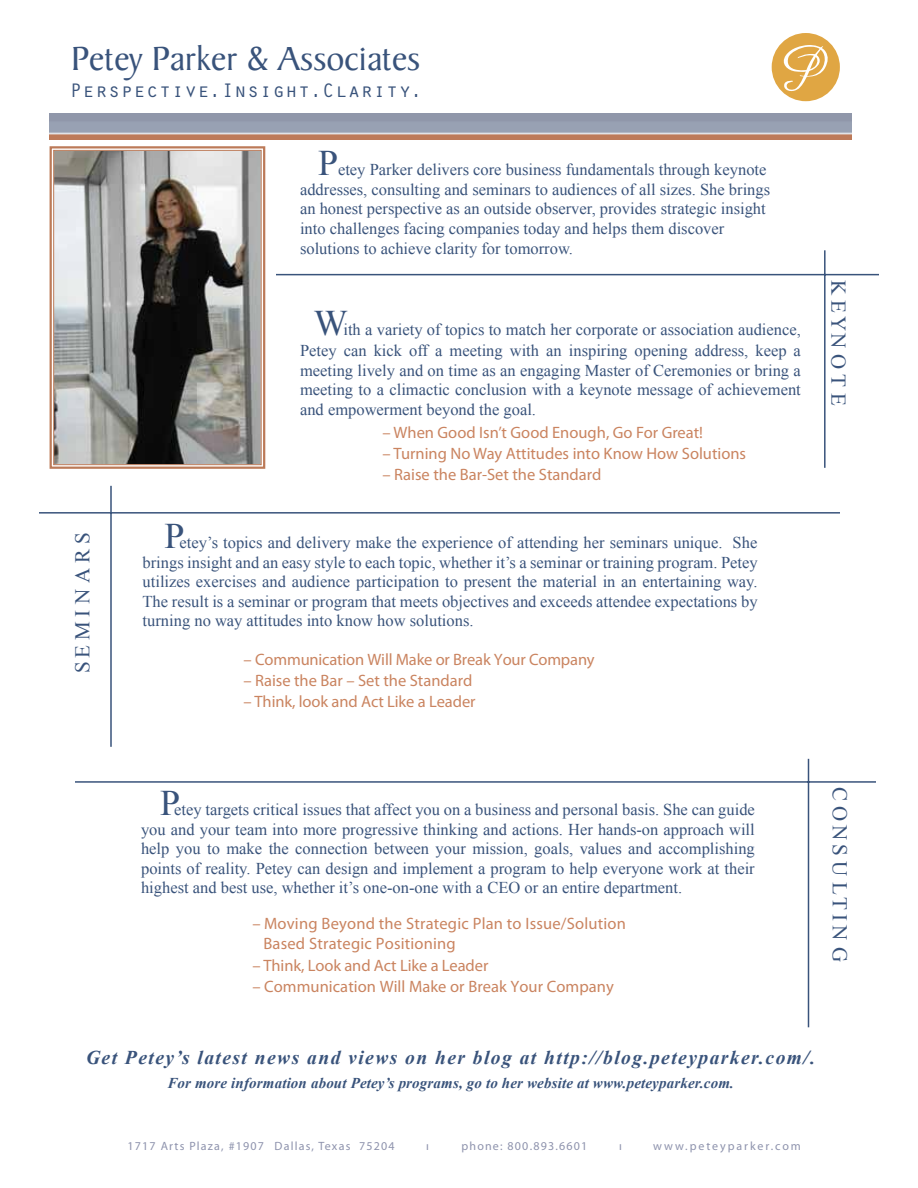
<style>
.page{position:relative;width:918px;height:1188px;background:#fff}
.page>*{position:absolute;margin:0;border:0;box-sizing:border-box;transform-origin:0 0}
.t1{font:36px "Baker Signet";color:#39537b}
.t2{font:21px "Times New Roman";letter-spacing:.2em;color:#39537b}
.t3{font:21px "Times New Roman";letter-spacing:.245em;color:#39537b}
.t4{font:20.25px "Orator";color:#39537b;scale:1.05 1}
.t5{font:italic 700 19.5px "Times New Roman";letter-spacing:.075em;color:#39537b}
.t6{font:italic 700 18px "Times New Roman";color:#39537b}
.t7{font:16.5px/19.5px "Times New Roman";color:#39537b;text-align:justify}
.t8{font:16.5px/19.8px "Myriad Pro";color:#ca8460}
.t9{font:italic 700 15px "Times New Roman";letter-spacing:.01em;color:#39537b}
.t10{font:12px "Myriad Pro";letter-spacing:.1em;color:#8e93ad}
.t11{font:12px "Myriad Pro";letter-spacing:.16em;color:#8e93ad}
.s1{font-size:36px}
.s2{color:#ca845f}
</style>
<div class="page">
<img style="left:50px;top:114px;width:802px;height:25px">
<hr style="left:276px;top:274px;width:603px;height:1px;background:#39537b">
<hr style="left:824px;top:250px;width:2px;height:218px;background:#39537b">
<hr style="left:75px;top:781px;width:801px;height:2px;background:#39537b">
<hr style="left:808px;top:759px;width:1px;height:268px;background:#39537b">
<hr style="left:39px;top:512px;width:801px;height:2px;background:#39537b">
<hr style="left:110px;top:486px;width:2px;height:261px;background:#39537b">
<div style="left:772px;top:33px;width:68px;height:68px;background:#e0a643;border-radius:50%"></div>
<svg style="left:780px;top:45px;width:49px;height:48px"></svg>
<svg style="left:49px;top:146px;width:217px;height:323px;background:#8d8b87"></svg>
<div style="left:53px;top:150px;width:209px;height:315px;border:1px solid #bc7a58"></div>
<h1 class="t1" style="left:71px;top:39px;width:351px">Petey Parker &amp; Associates</h1>
<p class="t4" style="left:70px;top:76px;width:338px">Perspective.Insight.Clarity.</p>
<p class="t3" style="left:68px;top:673px;width:143px;rotate:-90deg">SEMINARS</p>
<p class="t7" style="left:300px;top:159px;width:472px;text-align:left;text-indent:18px"><span class="s1">P</span>etey Parker delivers core business fundamentals through keynote addresses, consulting and seminars to audiences of all sizes. She brings an honest perspective as an outside observer, provides strategic insight into challenges facing companies today and helps them discover solutions to achieve clarity for tomorrow.</p>
<p class="t7" style="left:300px;top:319px;width:502px;line-height:21px;text-align:right"><span class="s1">W</span>ith a variety of topics to match her corporate or association audience,<br>Petey can kick off a meeting with an inspiring opening address, keep a</p>
<p class="t7" style="left:300px;top:360px;width:502px">meeting lively and on time as an engaging Master of Ceremonies or bring a meeting to a climactic conclusion with a keynote message of achievement and empowerment beyond the goal.</p>
<p class="t8" style="left:382px;top:422px;width:322px">– When Good Isn’t Good Enough, Go For Great!</p>
<p class="t8" style="left:382px;top:444px;width:365px">– Turning No Way Attitudes into Know How Solutions</p>
<p class="t8" style="left:382px;top:465px;width:220px">– Raise the B<span class="s2">ar-Set the Stan</span>dard</p>
<p class="t7" style="left:143px;top:533px;width:617px;text-indent:22px"><span class="s1">P</span>etey’s topics and delivery make the experience of attending her seminars unique. She brings insight and an easy style to each topic, whether it’s a seminar or training program. Petey utilizes exercises and audience participation to present the material in an entertaining way.<br>The result is a seminar or program that meets objectives and exceeds attendee expectations by turning no way attitudes into know how solutions.</p>
<p class="t8" style="left:243px;top:650px;width:353px">– Communication Will Make or Break Your Company</p>
<p class="t8" style="left:243px;top:671px;width:231px">– Raise the Bar – Set the Standard</p>
<p class="t8" style="left:243px;top:692px;width:234px">– Think, look and Act Like a Leader</p>
<p class="t2" style="left:853px;top:280px;width:127px;rotate:90deg">KEYNOTE</p>
<p class="t7" style="left:141px;top:800px;width:615px;text-indent:19px"><span class="s1">P</span>etey targets critical issues that affect you on a business and personal basis. She can guide you and your team into more progressive thinking and actions. Her hands-on approach will help you to make the connection between your mission, goals, values and accomplishing points of reality. Petey can design and implement a program to help everyone work at their highest and best use, whether it’s one-on-one with a CEO or an entire department.</p>
<p class="t8" style="left:263px;top:913px;width:364px;text-indent:-11px">– Moving Beyond the Strategic Plan to Issue/Solution<br>Based Strategic Positioning</p>
<p class="t8" style="left:252px;top:955px;width:238px">– Think, Look and Act Like a Leader</p>
<p class="t8" style="left:252px;top:976px;width:363px">– Communication Will Make or Break Your Company</p>
<p class="t2" style="left:854px;top:787px;width:176px;rotate:90deg">CONSULTING</p>
<p class="t5" style="left:86px;top:1044px;width:731px">Get Petey’s latest news and views on her blog at http://blog.peteyparker.com/.</p>
<p class="t9" style="left:167px;top:1073px;width:568px">For more information about Petey’s programs, go to her website at www.peteyparker.com.</p>
<p class="t6" style="left:70px;top:1051px;width:762px">Get Petey’s latest book, Blueprint for Success, co-authored with Stephen R. Covey and Ken Blanchard.</p>
<p class="t10" style="left:128px;top:1138px;width:269px">1717 Arts Plaza, #1907 Dallas, Texas 75204</p>
<p class="t10" style="left:426px;top:1138px;width:4px">ı</p>
<p class="t10" style="left:461px;top:1138px;width:127px">phone: 800.893.6601</p>
<p class="t10" style="left:619px;top:1138px;width:4px">ı</p>
<p class="t11" style="left:653px;top:1138px;width:149px">www.peteyparker.com</p>
</div>
